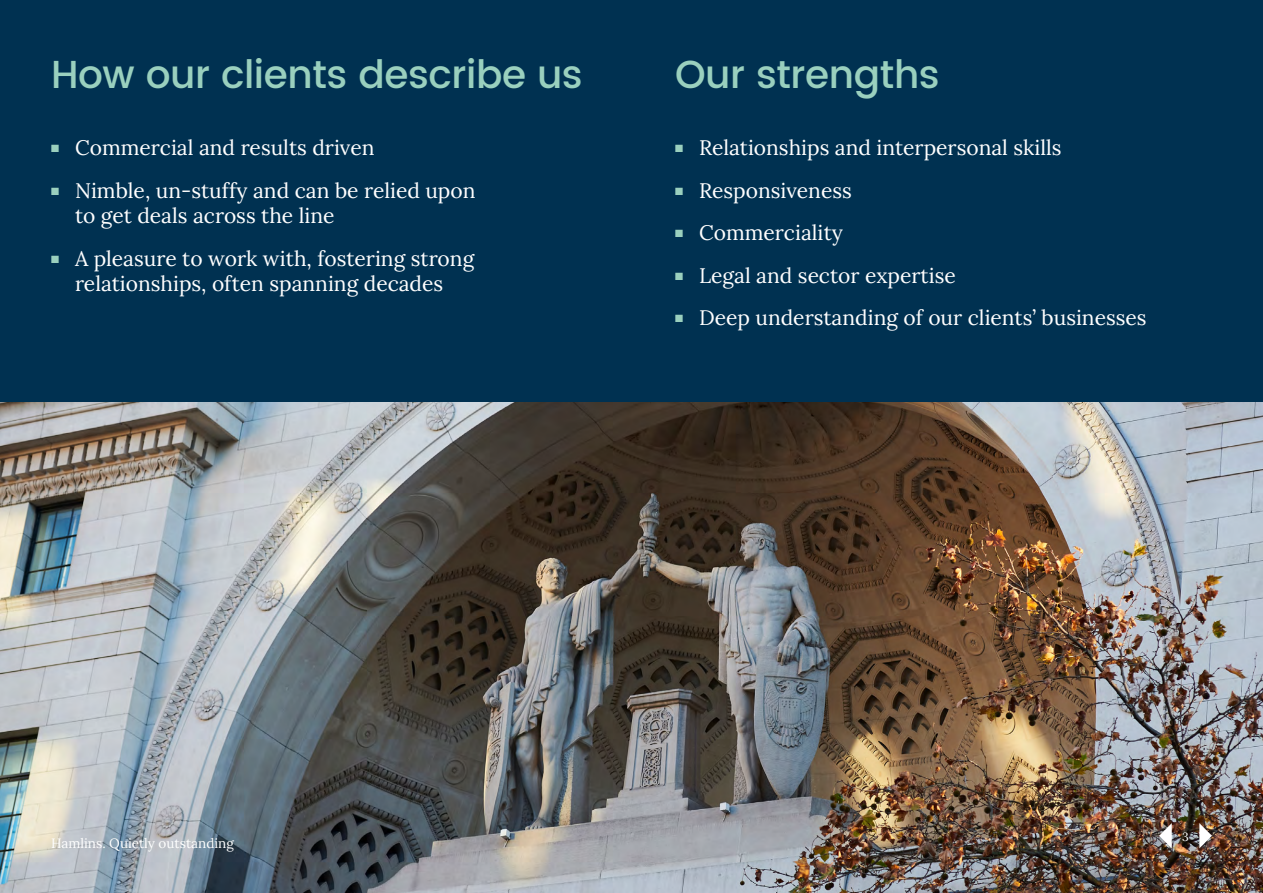
<style>
.page{position:relative;width:1263px;height:893px;background:#fff}
.page>*{position:absolute;margin:0;border:0;box-sizing:border-box;transform-origin:0 0}
.t1{font:500 39px "Poppins";letter-spacing:-.01em;color:#9ad0be}
.t2{font:21px/25.5px "Lora";color:#fff}
.t3{font:13.5px "Lora";color:#fff}
.t4{font:12px "Lora";color:#fff}
.s1{color:#9ad0be}
</style>
<div class="page">
<img style="left:0;top:402px;width:1263px;height:491px">
<div style="left:0;top:0;width:1263px;height:402px;background:#003151"></div>
<svg style="left:1199px;top:823px;width:13px;height:25px"></svg>
<svg style="left:1159px;top:823px;width:13px;height:25px"></svg>
<h1 class="t1" style="left:51px;top:46px;width:533px">How our clients describe us</h1>
<h1 class="t1" style="left:675px;top:46px;width:266px">Our strengths</h1>
<p class="t2" style="left:51px;top:133px;width:325px"><span class="s1">■</span> Commercial and results driven</p>
<p class="t2" style="left:75px;top:176px;width:402px;text-indent:-24px"><span class="s1">■</span> Nimble, un-stuffy and can be relied upon to get deals across the line</p>
<p class="t2" style="left:51px;top:244px;width:425px;text-align:center"><span class="s1">■</span> A pleasure to work with, fostering strong relationships, often spanning decades</p>
<p class="t2" style="left:675px;top:133px;width:388px"><span class="s1">■</span> Relationships and interpersonal skills</p>
<p class="t2" style="left:675px;top:176px;width:178px"><span class="s1">■</span> Responsiveness</p>
<p class="t2" style="left:675px;top:218px;width:169px"><span class="s1">■</span> Commerciality</p>
<p class="t2" style="left:675px;top:261px;width:282px"><span class="s1">■</span> Legal and sector expertise</p>
<p class="t2" style="left:675px;top:303px;width:473px"><span class="s1">■</span> Deep understanding of our clients’ businesses</p>
<p class="t3" style="left:51px;top:833px;width:184px">Hamlins. Quietly outstanding</p>
<p class="t4" style="left:1182px;top:828px;width:8px">3</p>
</div>
